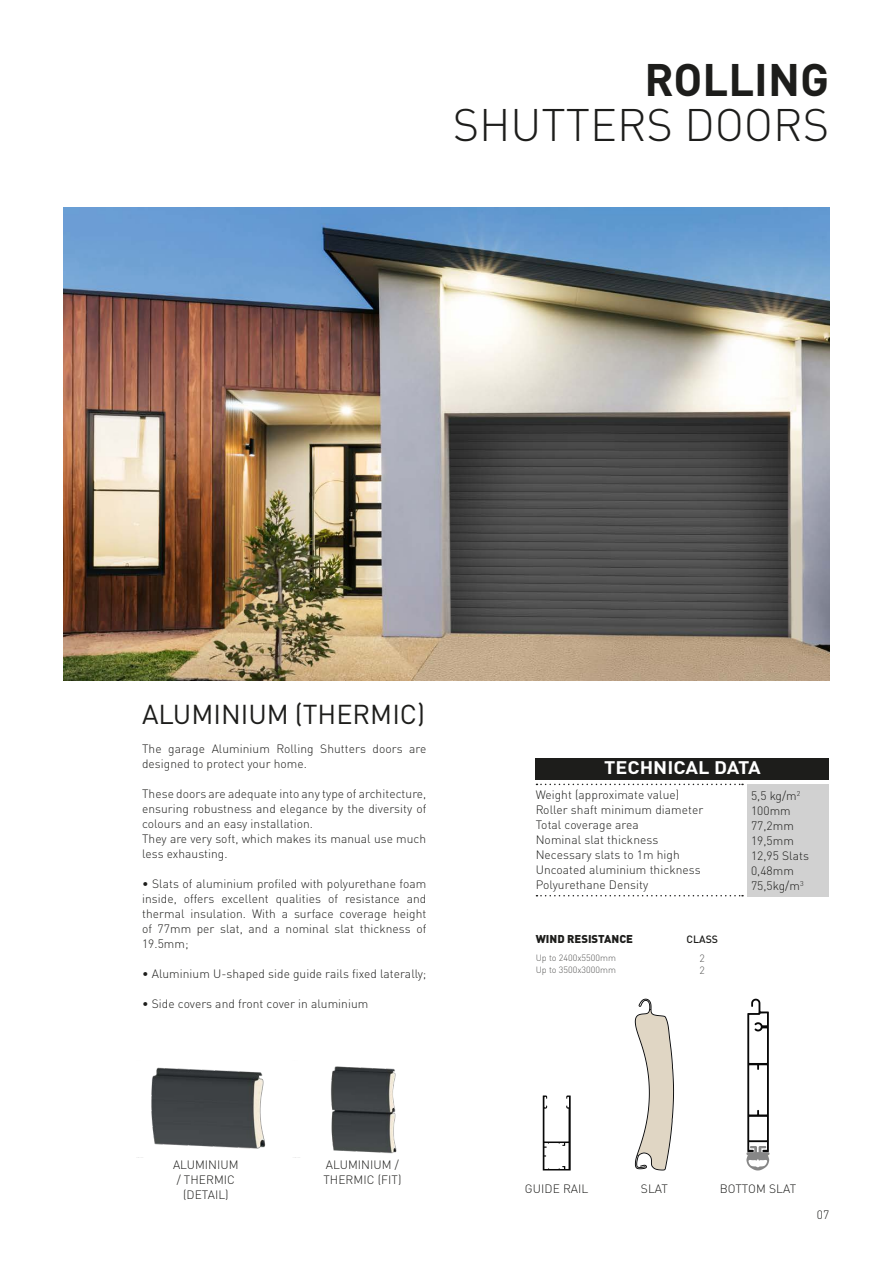
<style>
.page{position:relative;width:893px;height:1263px;background:#fff}
.page>*{position:absolute;margin:0;border:0;box-sizing:border-box;transform-origin:0 0}
.t1{font:300 45px "DIN Pro";color:#1d1d1b}
.t2{font:700 45px "DIN Pro";color:#1d1d1b}
.t3{font:27px "DIN Pro";color:#1d1d1b}
.t4{font:700 18px "DIN Pro";color:#fff;scale:1.1 1}
.t5{font:300 12px/15px "DIN Pro";letter-spacing:.005em;color:#1d1d1b}
.t6{font:900 11.25px "DIN Pro";color:#1d1d1b}
.t7{font:500 10.5px "DIN Pro";color:#1d1d1b}
.t8{font:300 10.5px/12px "DIN Pro";color:#575756}
.t9{font:300 9px/12px "DIN Pro";color:#575756}
</style>
<div class="page">
<img style="left:64px;top:208px;width:765px;height:472px">
<img style="left:151px;top:1067px;width:115px;height:82px">
<img style="left:331px;top:1066px;width:66px;height:88px">
<svg style="left:543px;top:1095px;width:28px;height:75px"></svg>
<svg style="left:635px;top:999px;width:39px;height:171px"></svg>
<svg style="left:746px;top:999px;width:23px;height:171px"></svg>
<svg style="left:536px;top:784px;width:207px;height:1px"></svg>
<svg style="left:536px;top:895px;width:207px;height:1px"></svg>
<div style="left:747px;top:784px;width:82px;height:112px;background:#d1d1d1"></div>
<div style="left:536px;top:758px;width:293px;height:21px;background:#1d1d1b"></div>
<h1 class="t2" style="left:645px;top:42px;width:186px">ROLLING</h1>
<h1 class="t1" style="left:453px;top:90px;width:378px">SHUTTERS DOORS</h1>
<h2 class="t3" style="left:142px;top:693px;width:285px">ALUMINIUM (THERMIC)</h2>
<p class="t5" style="left:142px;top:740px;width:286px">The garage Aluminium Rolling Shutters doors are designed to protect your home.</p>
<p class="t5" style="left:142px;top:785px;width:286px">These doors are adequate into any type of architecture, ensuring robustness and elegance by the diversity of colours and an easy installation.<br>They are very soft, which makes its manual use much less exhausting.</p>
<p class="t5" style="left:142px;top:875px;width:286px;text-align:justify">• Slats of aluminium profiled with polyurethane foam inside, offers excellent qualities of resistance and thermal insulation. With a surface coverage height of 77mm per slat, and a nominal slat thickness of 19.5mm;</p>
<p class="t5" style="left:142px;top:965px;width:286px">• Aluminium U-shaped side guide rails fixed laterally;</p>
<p class="t5" style="left:142px;top:995px;width:228px">• Side covers and front cover in aluminium</p>
<p class="t5" style="left:173px;top:1156px;width:67px;text-align:center">ALUMINIUM / THERMIC (DETAIL)</p>
<p class="t5" style="left:323px;top:1156px;width:80px">ALUMINIUM /<br>THERMIC (FIT)</p>
<h3 class="t4" style="left:604px;top:752px;width:144px">TECHNICAL DATA</h3>
<p class="t5" style="left:751px;top:787px;width:59px">5,5 kg/m<sup>2<br></sup>100mm<br>77,2mm<br>19,5mm<br>12,95 Slats<br>0,48mm<br>75,5kg/m<sup>3</sup></p>
<p class="t5" style="left:536px;top:786px;width:169px">Weight (approximate value)<br>Roller shaft minimum diameter<br>Total coverage area<br>Nominal slat thickness<br>Necessary slats to 1m high<br>Uncoated aluminium thickness<br>Polyurethane Density</p>
<p class="t6" style="left:536px;top:930px;width:99px">WIND RESISTANCE</p>
<p class="t9" style="left:536px;top:951px;width:82px">Up to 2400x5500mm<br>Up to 3500x3000mm</p>
<p class="t7" style="left:687px;top:930px;width:33px">CLASS</p>
<p class="t8" style="left:700px;top:952px;width:7px">2<br>2</p>
<p class="t5" style="left:525px;top:1180px;width:65px">GUIDE RAIL</p>
<p class="t5" style="left:641px;top:1180px;width:29px">SLAT</p>
<p class="t5" style="left:720px;top:1180px;width:78px">BOTTOM SLAT</p>
<p class="t5" style="left:817px;top:1206px;width:14px">07</p>
</div>
